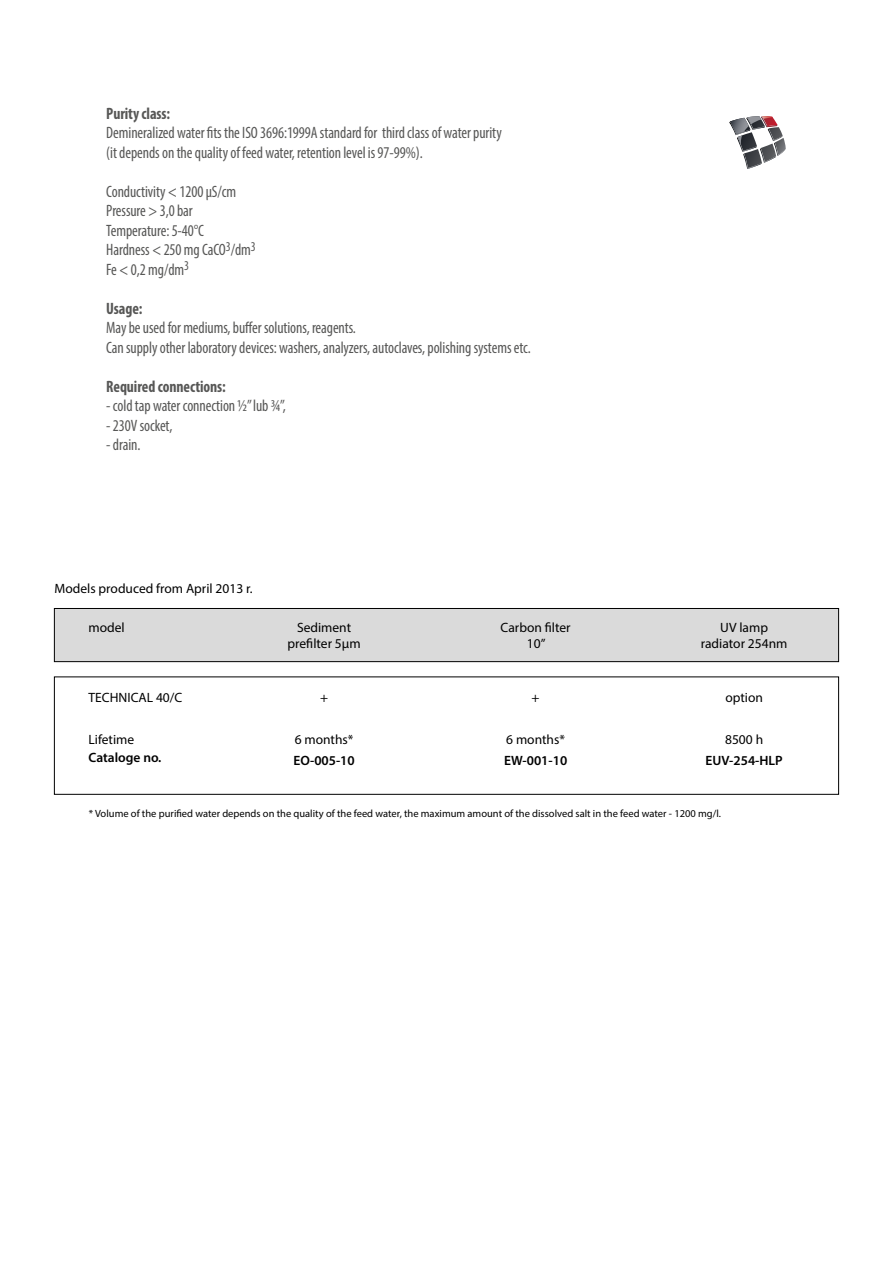
<style>
.page{position:relative;width:893px;height:1263px;background:#fff}
.page>*{position:absolute;margin:0;border:0;box-sizing:border-box;transform-origin:0 0}
.t1{font:condensed 16.5px/19.5px "Myriad Pro";letter-spacing:-.005em;color:#575756;scale:.95 1}
.t2{font:700 condensed 16.5px "Myriad Pro";letter-spacing:-.005em;color:#575756;scale:.95 1}
.t3{font:13.5px "Myriad Pro";color:#000}
.t4{font:600 13.5px "Myriad Pro";color:#000}
.t5{font:10.5px "Myriad Pro";color:#000}
</style>
<div class="page">
<div style="left:54px;top:608px;width:785px;height:54px;background:#dadada;border:1px solid #000"></div>
<div style="left:54px;top:676px;width:785px;height:119px;border:1px solid #000"></div>
<svg style="left:729px;top:116px;width:57px;height:53px"></svg>
<p class="t2" style="left:106px;top:103px;width:69px">Purity class:</p>
<p class="t1" style="left:106px;top:123px;width:418px">Demineralized water fits the ISO 3696:1999A standard for third class of water purity (it depends on the quality of feed water, retention level is 97-99%).</p>
<p class="t1" style="left:106px;top:181px;width:159px">Conductivity &lt; 1200 µS/cm<br>Pressure &gt; 3,0 bar<br>Temperature: 5-40°C<br>Hardness &lt; 250 mg CaCO<sup>3</sup>/dm<sup>3<br></sup>Fe &lt; 0,2 mg/dm<sup>3</sup></p>
<p class="t2" style="left:106px;top:298px;width:40px">Usage:</p>
<p class="t1" style="left:106px;top:318px;width:448px">May be used for mediums, buffer solutions, reagents.<br>Can supply other laboratory devices: washers, analyzers, autoclaves, polishing systems etc.</p>
<p class="t2" style="left:106px;top:376px;width:127px">Required connections:</p>
<p class="t1" style="left:106px;top:396px;width:191px">- cold tap water connection ½” lub ¾”,</p>
<p class="t1" style="left:106px;top:415px;width:71px">- 230V socket,</p>
<p class="t1" style="left:106px;top:435px;width:38px">- drain.</p>
<p class="t3" style="left:55px;top:580px;width:200px">Models produced from April 2013 r.</p>
<p class="t3" style="left:89px;top:619px;width:38px">model</p>
<p class="t3" style="left:297px;top:619px;width:56px">Sediment</p>
<p class="t3" style="left:501px;top:619px;width:71px">Carbon filter</p>
<p class="t3" style="left:720px;top:619px;width:49px">UV lamp</p>
<p class="t3" style="left:288px;top:635px;width:75px">prefilter 5µm</p>
<p class="t3" style="left:527px;top:635px;width:20px">10”</p>
<p class="t3" style="left:701px;top:635px;width:88px">radiator 254nm</p>
<p class="t3" style="left:89px;top:689px;width:95px">TECHNICAL 40/C</p>
<p class="t3" style="left:320px;top:689px;width:10px">+</p>
<p class="t3" style="left:532px;top:689px;width:10px">+</p>
<p class="t3" style="left:725px;top:689px;width:39px">option</p>
<p class="t3" style="left:89px;top:731px;width:47px">Lifetime</p>
<p class="t3" style="left:295px;top:731px;width:60px">6 months*</p>
<p class="t3" style="left:506px;top:731px;width:60px">6 months*</p>
<p class="t3" style="left:725px;top:731px;width:40px">8500 h</p>
<p class="t4" style="left:89px;top:748px;width:74px">Cataloge no.</p>
<p class="t4" style="left:293px;top:751px;width:63px">EO-005-10</p>
<p class="t4" style="left:504px;top:751px;width:65px">EW-001-10</p>
<p class="t4" style="left:705px;top:751px;width:79px">EUV-254-HLP</p>
<p class="t5" style="left:89px;top:807px;width:633px">* Volume of the purified water depends on the quality of the feed water, the maximum amount of the dissolved salt in the feed water - 1200 mg/l.</p>
</div>
